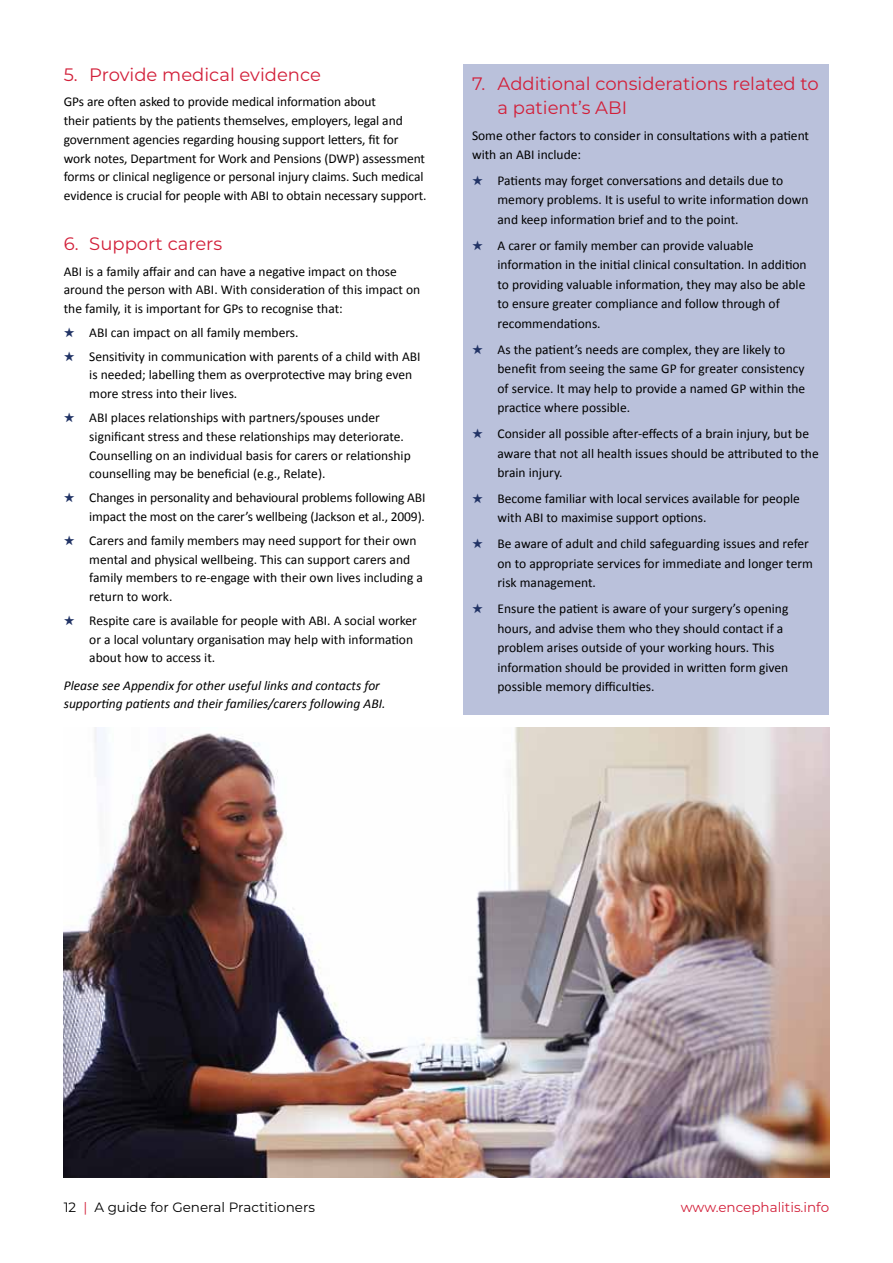
<style>
.page{position:relative;width:893px;height:1263px;background:#fff}
.page>*{position:absolute;margin:0;border:0;box-sizing:border-box;transform-origin:0 0}
.t1{font:18px/24px "Montserrat";color:#d21f39}
.t2{font:13.5px/19.5px "Calibri";color:#000}
.t3{font:italic 13.5px/18.8px "Calibri";color:#000}
.t4{font:13.5px "Montserrat";color:#000}
.t5{font:13.5px "Montserrat";color:#d21f39}
.s1{color:#213365}
.s2{color:#d21f39}
</style>
<div class="page">
<div style="left:463px;top:64px;width:366px;height:650px;background:#bac1db"></div>
<img style="left:64px;top:727px;width:765px;height:451px">
<h1 class="t1" style="left:64px;top:62px;width:259px">5. Provide medical evidence</h1>
<p class="t2" style="left:64px;top:92px;width:364px;line-height:18.8px">GPs are often asked to provide medical information about<br>their patients by the patients themselves, employers, legal and government agencies regarding housing support letters, fit for work notes, Department for Work and Pensions (DWP) assessment forms or clinical negligence or personal injury claims. Such medical evidence is crucial for people with ABI to obtain necessary support.</p>
<h1 class="t1" style="left:64px;top:231px;width:160px">6. Support carers</h1>
<p class="t2" style="left:64px;top:261px;width:358px;line-height:18.8px">ABI is a family affair and can have a negative impact on those around the person with ABI. With consideration of this impact on the family, it is important for GPs to recognise that:</p>
<p class="t2" style="left:64px;top:322px;width:236px"><span class="s1">★</span> ABI can impact on all family members.</p>
<p class="t2" style="left:89px;top:346px;width:333px;line-height:18.8px;text-indent:-26px"><span class="s1">★</span> Sensitivity in communication with parents of a child with ABI is needed; labelling them as overprotective may bring even more stress into their lives.</p>
<p class="t2" style="left:89px;top:408px;width:323px;line-height:18.8px;text-indent:-26px"><span class="s1">★</span> ABI places relationships with partners/spouses under significant stress and these relationships may deteriorate.<br>Counselling on an individual basis for carers or relationship counselling may be beneficial (e.g., Relate).</p>
<p class="t2" style="left:64px;top:488px;width:363px;line-height:18.8px;text-align:right"><span class="s1">★</span> Changes in personality and behavioural problems following ABI impact the most on the carer’s wellbeing (Jackson et al., 2009).</p>
<p class="t2" style="left:89px;top:530px;width:335px;line-height:18.8px;text-indent:-26px"><span class="s1">★</span> Carers and family members may need support for their own mental and physical wellbeing. This can support carers and family members to re-engage with their own lives including a return to work.</p>
<p class="t2" style="left:89px;top:610px;width:329px;line-height:18.8px;text-indent:-26px"><span class="s1">★</span> Respite care is available for people with ABI. A social worker or a local voluntary organisation may help with information about how to access it.</p>
<p class="t3" style="left:64px;top:675px;width:323px">Please see Appendix for other useful links and contacts for supporting patients and their families/carers following ABI.</p>
<h1 class="t1" style="left:497px;top:71px;width:323px;text-indent:-26px">7. Additional considerations related to a patient’s ABI</h1>
<p class="t2" style="left:472px;top:125px;width:339px">Some other factors to consider in consultations with a patient with an ABI include:</p>
<p class="t2" style="left:497px;top:170px;width:312px;text-indent:-26px"><span class="s1">★</span> Patients may forget conversations and details due to memory problems. It is useful to write information down and keep information brief and to the point.</p>
<p class="t2" style="left:497px;top:235px;width:311px;text-indent:-26px"><span class="s1">★</span> A carer or family member can provide valuable information in the initial clinical consultation. In addition to providing valuable information, they may also be able to ensure greater compliance and follow through of recommendations.</p>
<p class="t2" style="left:497px;top:339px;width:309px;text-indent:-26px"><span class="s1">★</span> As the patient’s needs are complex, they are likely to benefit from seeing the same GP for greater consistency of service. It may help to provide a named GP within the practice where possible.</p>
<p class="t2" style="left:497px;top:423px;width:323px;text-indent:-26px"><span class="s1">★</span> Consider all possible after-effects of a brain injury, but be aware that not all health issues should be attributed to the brain injury.</p>
<p class="t2" style="left:497px;top:488px;width:304px;text-indent:-26px"><span class="s1">★</span> Become familiar with local services available for people with ABI to maximise support options.</p>
<p class="t2" style="left:497px;top:533px;width:317px;text-indent:-26px"><span class="s1">★</span> Be aware of adult and child safeguarding issues and refer on to appropriate services for immediate and longer term risk management.</p>
<p class="t2" style="left:497px;top:598px;width:292px;text-indent:-26px"><span class="s1">★</span> Ensure the patient is aware of your surgery’s opening hours, and advise them who they should contact if a problem arises outside of your working hours. This information should be provided in written form given possible memory difficulties.</p>
<p class="t4" style="left:64px;top:1198px;width:253px">12 <span class="s2">|</span> A guide for General Practitioners</p>
<p class="t5" style="left:681px;top:1198px;width:150px">www.encephalitis.info</p>
</div>
